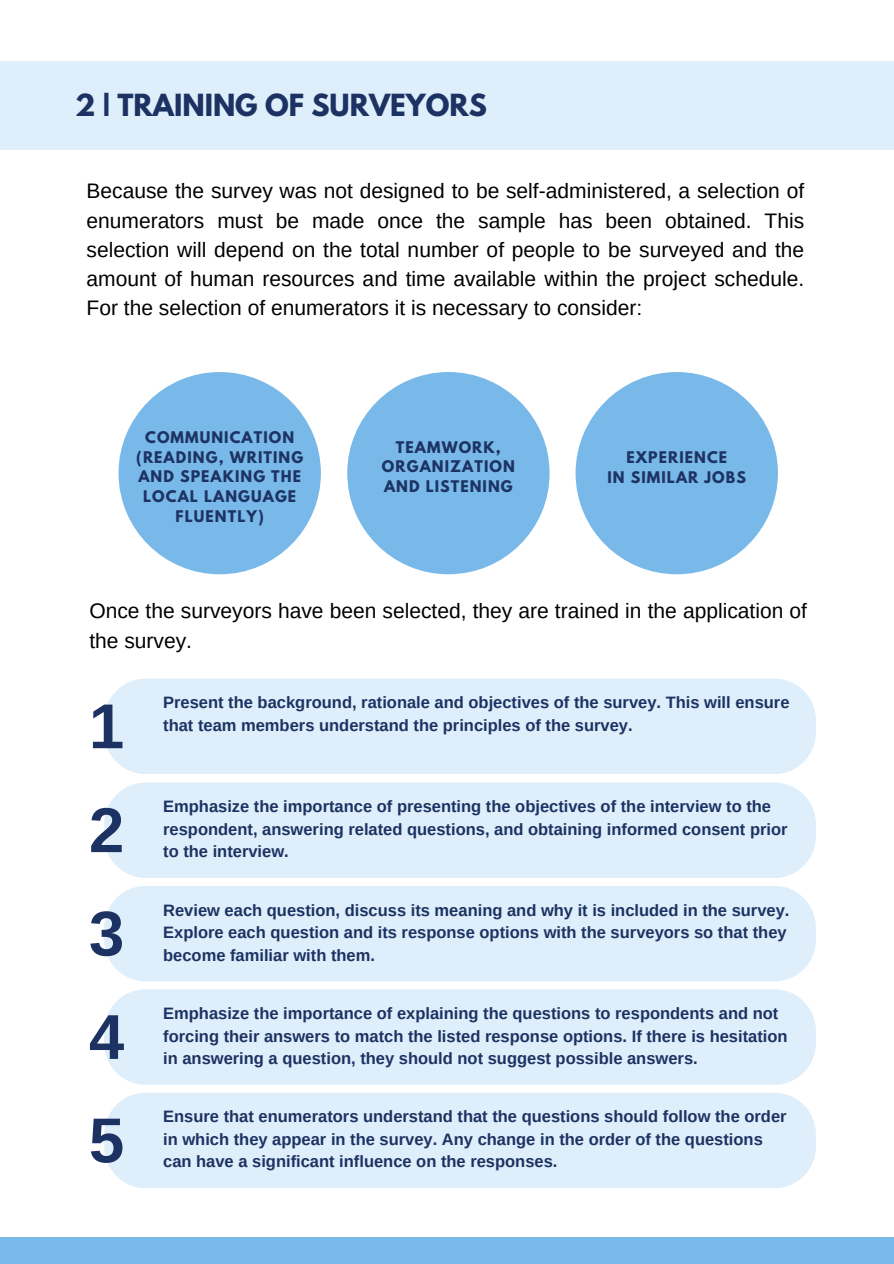
<style>
.page{position:relative;width:894px;height:1264px;background:#fff}
.page>*{position:absolute;margin:0;border:0;box-sizing:border-box;transform-origin:0 0}
.t1{font:700 63.45px "Arimo";color:#1c3262}
.t2{font:700 27px "League Spartan";color:#1c3262}
.t3{font:21px/29.2px "Arimo";color:#000;text-align:justify}
.t4{font:700 16.5px/22.5px "Arimo";color:#1c3262}
.t5{font:700 14.25px/19.8px "League Spartan";letter-spacing:.075em;color:#1d3363;text-align:center}
</style>
<div class="page">
<div style="left:0;top:61px;width:893px;height:89px;background:#deeefa"></div>
<div style="left:0;top:1236px;width:893px;height:27px;background:#79b9e9"></div>
<div style="left:347px;top:372px;width:202px;height:202px;background:#79b9e9;border-radius:50%"></div>
<div style="left:118px;top:372px;width:203px;height:202px;background:#79b9e9;border-radius:50%"></div>
<div style="left:575px;top:372px;width:202px;height:202px;background:#79b9e9;border-radius:50%"></div>
<div style="left:104px;top:678px;width:711px;height:96px;background:#deeefa"></div>
<div style="left:104px;top:782px;width:711px;height:96px;background:#deeefa"></div>
<div style="left:104px;top:886px;width:711px;height:95px;background:#deeefa"></div>
<div style="left:104px;top:989px;width:711px;height:95px;background:#deeefa"></div>
<div style="left:104px;top:1092px;width:711px;height:96px;background:#deeefa"></div>
<h1 class="t2" style="left:75px;top:91px;width:413px">2 | TRAINING OF SURVEYORS</h1>
<h2 class="t3" style="left:86px;top:176px;width:719px">Because the survey was not designed to be self-administered, a selection of enumerators must be made once the sample has been obtained. This selection will depend on the total number of people to be surveyed and the amount of human resources and time available within the project schedule.<br>For the selection of enumerators it is necessary to consider:</h2>
<p class="t5" style="left:136px;top:429px;width:168px">COMMUNICATION (READING, WRITING<br>AND SPEAKING THE<br>LOCAL LANGUAGE<br>FLUENTLY)</p>
<p class="t5" style="left:382px;top:439px;width:134px">TEAMWORK,<br>ORGANIZATION<br>AND LISTENING</p>
<p class="t5" style="left:626px;top:449px;width:102px">EXPERIENCE</p>
<p class="t5" style="left:607px;top:469px;width:140px">IN SIMILAR JOBS</p>
<h2 class="t3" style="left:89px;top:596px;width:719px">Once the surveyors have been selected, they are trained in the application of the survey.</h2>
<p class="t1" style="left:89px;top:690px;width:37px">1</p>
<p class="t1" style="left:89px;top:794px;width:37px">2</p>
<p class="t1" style="left:89px;top:898px;width:37px">3</p>
<p class="t1" style="left:89px;top:1001px;width:37px">4</p>
<p class="t1" style="left:89px;top:1104px;width:37px">5</p>
<h3 class="t4" style="left:163px;top:691px;width:627px">Present the background, rationale and objectives of the survey. This will ensure</h3>
<h3 class="t4" style="left:163px;top:714px;width:471px">that team members understand the principles of the survey.</h3>
<h3 class="t4" style="left:163px;top:795px;width:625px">Emphasize the importance of presenting the objectives of the interview to the respondent, answering related questions, and obtaining informed consent prior</h3>
<h3 class="t4" style="left:163px;top:840px;width:127px">to the interview.</h3>
<h3 class="t4" style="left:163px;top:898px;width:627px">Review each question, discuss its meaning and why it is included in the survey.<br>Explore each question and its response options with the surveyors so that they</h3>
<h3 class="t4" style="left:163px;top:943px;width:213px">become familiar with them.</h3>
<h3 class="t4" style="left:163px;top:1002px;width:625px">Emphasize the importance of explaining the questions to respondents and not forcing their answers to match the listed response options. If there is hesitation</h3>
<h3 class="t4" style="left:163px;top:1047px;width:536px">in answering a question, they should not suggest possible answers.</h3>
<h3 class="t4" style="left:163px;top:1105px;width:624px">Ensure that enumerators understand that the questions should follow the order in which they appear in the survey. Any change in the order of the questions</h3>
<h3 class="t4" style="left:163px;top:1150px;width:395px">can have a significant influence on the responses.</h3>
</div>
